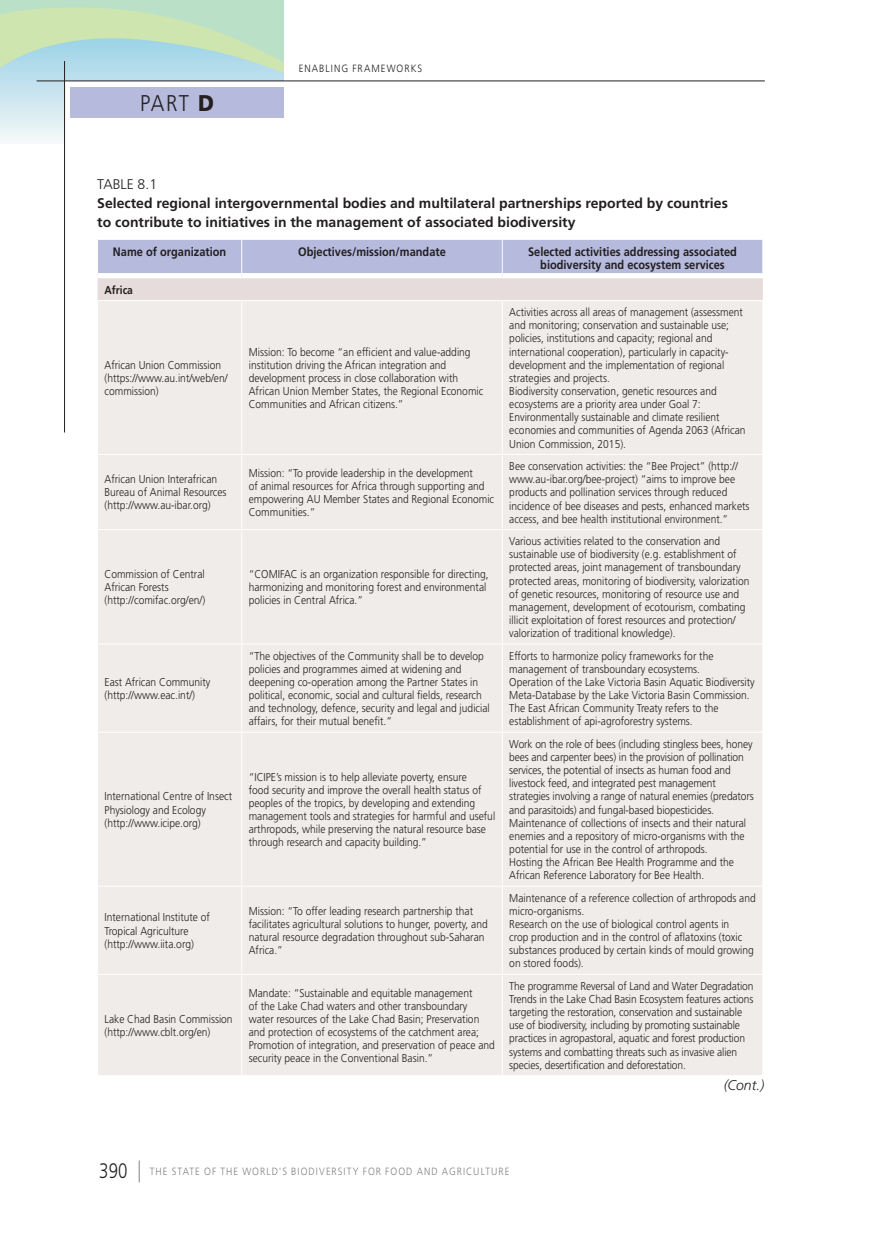
<style>
.page{position:relative;width:874px;height:1241px;background:#fff}
.page>*{position:absolute;margin:0;border:0;box-sizing:border-box;transform-origin:0 0}
.t1{font:300 22.75px "Frutiger LT Std";color:#231f20;scale:.9 1}
.t2{font:300 21px "Frutiger LT Std";color:#231f20;scale:.8 1}
.t3{font:700 14px/19.2px "Frutiger LT Std";color:#231f20}
.t4{font:300 14px "Frutiger LT Std";color:#231f20}
.t5{font:italic 300 14px "Frutiger LT Std";color:#231f20}
.t6{font:700 12.25px/13.1px "Frutiger LT Std";color:#231f20;text-align:center;scale:.9 1}
.t7{font:300 11.38px/13.1px "Frutiger LT Std";color:#231f20;scale:.9 1}
.t8{font:700 11.38px "Frutiger LT Std";color:#231f20;scale:.9 1}
.t9{font:300 10.5px "Frutiger LT Std";letter-spacing:.11em;color:#808285;scale:.9 1}
.t10{font:300 10.5px "Frutiger LT Std";letter-spacing:.11em;color:#231f20;scale:.9 1}
.s1{font-weight:900}
</style>
<div class="page">
<svg style="left:0;top:94px;width:64px;height:48px"></svg>
<svg style="left:0;top:0;width:284px;height:94px;background:#bddfcd"></svg>
<div style="left:64px;top:81px;width:220px;height:63px;background:#fff"></div>
<div style="left:70px;top:87px;width:214px;height:31px;background:#b6badd"></div>
<hr style="left:37px;top:80px;width:727px;height:1px;background:#231f20">
<hr style="left:64px;top:61px;width:1px;height:371px;background:#231f20">
<svg style="left:139px;top:1160px;width:1px;height:22px"></svg>
<svg style="left:97px;top:240px;width:665px;height:60px;background:#c9c7dc"></svg>
<div style="left:98px;top:301px;width:664px;height:774px;background:#f0ece9"></div>
<hr style="left:241px;top:239px;width:1px;height:34px;background:#fff">
<hr style="left:501px;top:239px;width:1px;height:34px;background:#fff">
<hr style="left:241px;top:301px;width:1px;height:153px;background:#fff">
<hr style="left:501px;top:301px;width:1px;height:153px;background:#fff">
<hr style="left:241px;top:454px;width:1px;height:75px;background:#fff">
<hr style="left:501px;top:454px;width:1px;height:75px;background:#fff">
<hr style="left:241px;top:529px;width:1px;height:114px;background:#fff">
<hr style="left:501px;top:529px;width:1px;height:114px;background:#fff">
<hr style="left:241px;top:644px;width:1px;height:88px;background:#fff">
<hr style="left:501px;top:644px;width:1px;height:88px;background:#fff">
<hr style="left:241px;top:732px;width:1px;height:153px;background:#fff">
<hr style="left:501px;top:732px;width:1px;height:153px;background:#fff">
<hr style="left:241px;top:886px;width:1px;height:88px;background:#fff">
<hr style="left:501px;top:886px;width:1px;height:88px;background:#fff">
<hr style="left:241px;top:974px;width:1px;height:101px;background:#fff">
<hr style="left:501px;top:974px;width:1px;height:101px;background:#fff">
<hr style="left:97px;top:239px;width:1px;height:34px;background:#fff">
<div style="left:97px;top:273px;width:145px;height:5px;background:#fff"></div>
<div style="left:242px;top:273px;width:260px;height:5px;background:#fff"></div>
<div style="left:502px;top:273px;width:260px;height:5px;background:#fff"></div>
<hr style="left:97px;top:454px;width:145px;height:1px;background:#fff">
<hr style="left:242px;top:454px;width:260px;height:1px;background:#fff">
<hr style="left:502px;top:454px;width:260px;height:1px;background:#fff">
<hr style="left:97px;top:529px;width:145px;height:1px;background:#fff">
<hr style="left:242px;top:529px;width:260px;height:1px;background:#fff">
<hr style="left:502px;top:529px;width:260px;height:1px;background:#fff">
<hr style="left:97px;top:643px;width:145px;height:1px;background:#fff">
<hr style="left:242px;top:643px;width:260px;height:1px;background:#fff">
<hr style="left:502px;top:643px;width:260px;height:1px;background:#fff">
<hr style="left:97px;top:732px;width:145px;height:1px;background:#fff">
<hr style="left:242px;top:732px;width:260px;height:1px;background:#fff">
<hr style="left:502px;top:732px;width:260px;height:1px;background:#fff">
<hr style="left:97px;top:885px;width:145px;height:1px;background:#fff">
<hr style="left:242px;top:885px;width:260px;height:1px;background:#fff">
<hr style="left:502px;top:885px;width:260px;height:1px;background:#fff">
<hr style="left:97px;top:973px;width:145px;height:1px;background:#fff">
<hr style="left:242px;top:973px;width:260px;height:1px;background:#fff">
<hr style="left:502px;top:973px;width:260px;height:1px;background:#fff">
<h1 class="t1" style="left:140px;top:90px;width:84px">Part <span class="s1">D</span></h1>
<p class="t10" style="left:299px;top:62px;width:138px">Enabling frameworks</p>
<p class="t4" style="left:97px;top:176px;width:61px">Table 8.1</p>
<p class="t3" style="left:97px;top:193px;width:631px">Selected regional intergovernmental bodies and multilateral partnerships reported by countries to contribute to initiatives in the management of associated biodiversity</p>
<p class="t6" style="left:113px;top:245px;width:127px">Name of organization</p>
<p class="t6" style="left:298px;top:245px;width:166px">Objectives/mission/mandate</p>
<p class="t6" style="left:528px;top:245px;width:233px">Selected activities addressing associated biodiversity and ecosystem services</p>
<p class="t8" style="left:104px;top:283px;width:33px">Africa</p>
<p class="t7" style="left:104px;top:358px;width:138px">African Union Commission (https://www.au.int/web/en/ commission)</p>
<p class="t7" style="left:248px;top:345px;width:262px">M ission: To become “an efficient and value-adding institution driving the African integration and development process in close collaboration with African Union Member States, the Regional Economic Communities and African citizens.”</p>
<p class="t7" style="left:509px;top:306px;width:264px">Activities across all areas of management (assessment and monitoring; conservation and sustainable use; policies, institutions and capacity; regional and international cooperation), particularly in capacity&shy;development and the implementation of regional strategies and projects.<br>Biodiversity conservation, genetic resources and ecosystems are a priority area under Goal 7:<br>Environmentally sustainable and climate resilient economies and communities of Agenda 2063 (African Union Commission, 2015).</p>
<p class="t7" style="left:104px;top:473px;width:137px">African Union Interafrican<br>Bureau of Animal Resources (http://www.au-ibar.org)</p>
<p class="t7" style="left:248px;top:466px;width:274px">M ission: “To provide leadership in the development<br>of animal resources for Africa through supporting and empowering AU Member States and Regional Economic Communities.”</p>
<p class="t7" style="left:509px;top:459px;width:268px">Bee conservation activities: the “Bee Project” (http:// www.au-ibar.org/bee-project) “aims to improve bee products and pollination services through reduced incidence of bee diseases and pests, enhanced markets access, and bee health institutional environment.”</p>
<p class="t7" style="left:248px;top:567px;width:268px;text-indent:42px">C is an organization responsible for directing, harmonizing and monitoring forest and environmental policies in Central Africa.”</p>
<p class="t7" style="left:104px;top:567px;width:113px">Commission of Central<br>African Forests (http://comifac.org/en/)</p>
<p class="t7" style="left:248px;top:567px;width:22px">“COMIFA</p>
<p class="t7" style="left:509px;top:534px;width:268px">Various activities related to the conservation and sustainable use of biodiversity (e.g. establishment of protected areas, joint management of transboundary protected areas, monitoring of biodiversity, valorization of genetic resources, monitoring of resource use and management, development of ecotourism, combating illicit exploitation of forest resources and protection/ valorization of traditional knowledge).</p>
<p class="t7" style="left:104px;top:675px;width:119px">East African Community (http://www.eac.int/)</p>
<p class="t7" style="left:104px;top:790px;width:143px">International Centre of Insect<br>Physiology and Ecology (http://www.icipe.org)</p>
<p class="t7" style="left:248px;top:649px;width:269px">“The objectives of the Community shall be to develop policies and programmes aimed at widening and deepening co-operation among the Partner States in political, economic, social and cultural fields, research and technology, defence, security and legal and judicial affairs, for their mutual benefit.”</p>
<p class="t7" style="left:509px;top:649px;width:274px">Efforts to harmonize policy frameworks for the management of transboundary ecosystems.<br>Operation of the Lake Victoria Basin Aquatic Biodiversity Meta-Database by the Lake Victoria Basin Commission.<br>The East African Community Treaty refers to the establishment of api-agroforestry systems.</p>
<p class="t7" style="left:248px;top:770px;width:275px">“ICIPE’s mission is to help alleviate poverty, ensure<br>food security and improve the overall health status of peoples of the tropics, by developing and extending management tools and strategies for harmful and useful arthropods, while preserving the natural resource base through research and capacity building.”</p>
<p class="t7" style="left:509px;top:737px;width:273px">Work on the role of bees (including stingless bees, honey bees and carpenter bees) in the provision of pollination services, the potential of insects as human food and livestock feed, and integrated pest management strategies involving a range of natural enemies (predators and parasitoids) and fungal-based biopesticides.<br>Maintenance of collections of insects and their natural enemies and a repository of micro-organisms with the potential for use in the control of arthropods.<br>Hosting the African Bee Health Programme and the African Reference Laboratory for Bee Health.</p>
<p class="t7" style="left:104px;top:911px;width:119px">International Institute of<br>Tropical Agriculture (http://www.iita.org)</p>
<p class="t7" style="left:248px;top:904px;width:267px">M ission: “To offer leading research partnership that facilitates agricultural solutions to hunger, poverty, and natural resource degradation throughout sub-Saharan Africa.”</p>
<p class="t7" style="left:509px;top:891px;width:275px">Maintenance of a reference collection of arthropods and micro-organisms.<br>Research on the use of biological control agents in<br>crop production and in the control of aflatoxins (toxic substances produced by certain kinds of mould growing on stored foods).</p>
<p class="t7" style="left:104px;top:1012px;width:144px">Lake Chad Basin Commission (http://www.cblt.org/en)</p>
<p class="t7" style="left:248px;top:986px;width:275px">Mandate: “Sustainable and equitable management<br>of the Lake Chad waters and other transboundary water resources of the Lake Chad Basin; Preservation and protection of ecosystems of the catchment area; Promotion of integration, and preservation of peace and security peace in the Conventional Basin.”</p>
<p class="t7" style="left:509px;top:979px;width:273px">The programme Reversal of Land and Water Degradation Trends in the Lake Chad Basin Ecosystem features actions targeting the restoration, conservation and sustainable use of biodiversity, including by promoting sustainable practices in agropastoral, aquatic and forest production systems and combatting threats such as invasive alien species, desertification and deforestation.</p>
<p class="t5" style="left:723px;top:1076px;width:42px">(Cont.)</p>
<h2 class="t2" style="left:99px;top:1158px;width:37px">390</h2>
<p class="t9" style="left:150px;top:1165px;width:112px">the state OF TH E WORL</p>
<p class="t9" style="left:271px;top:1165px;width:135px">D'S biodiversity FOr FOO</p>
<p class="t9" style="left:406px;top:1165px;width:47px">D AN D AGRI</p>
<p class="t9" style="left:466px;top:1165px;width:49px">CULTURE</p>
</div>
